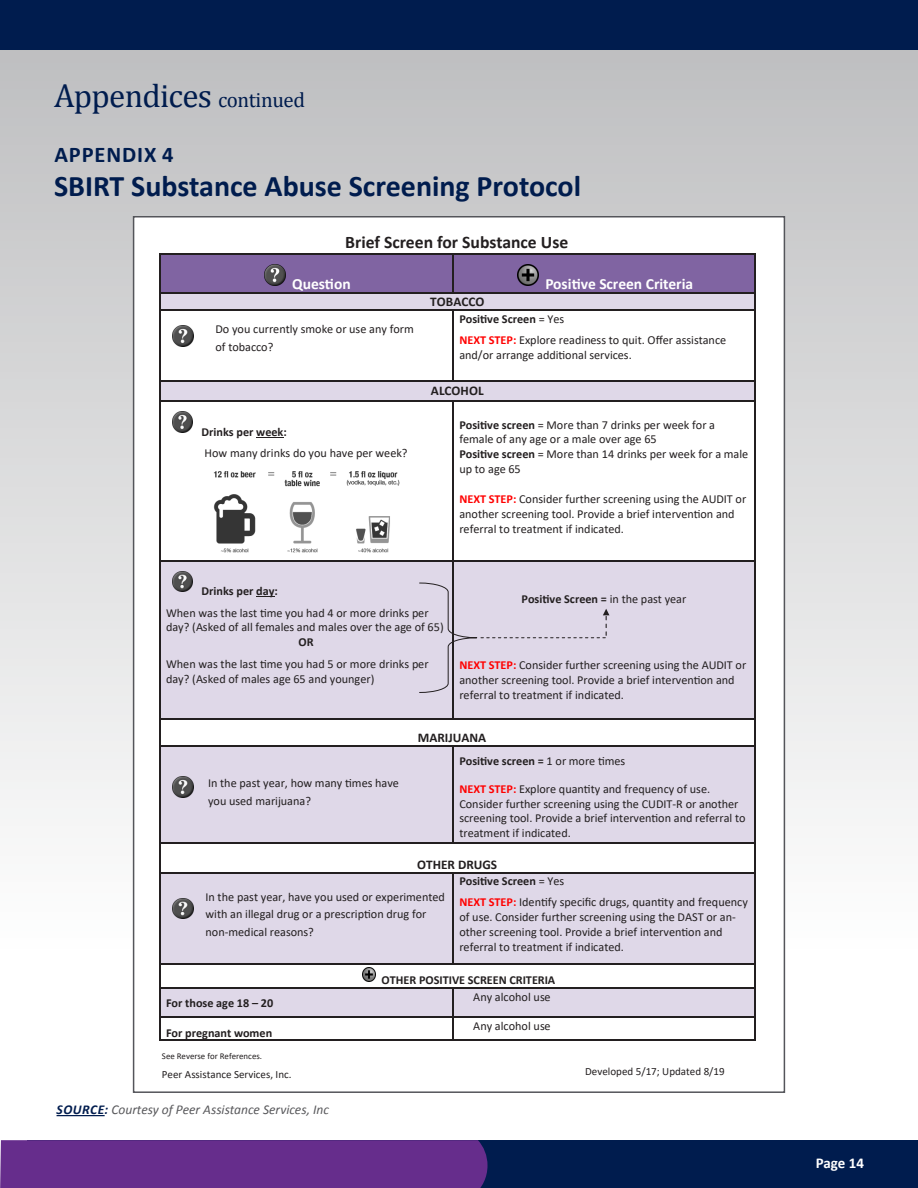
<style>
.page{position:relative;width:918px;height:1188px;background:#fff}
.page>*{position:absolute;margin:0;border:0;box-sizing:border-box;transform-origin:0 0}
.t1{font:33px "Cambria Math";letter-spacing:-.02em;color:#001c4e}
.t2{font:700 30px "Calibri";color:#001c4e}
.t3{font:700 22.5px "Calibri";letter-spacing:.04em;color:#001c4e}
.t4{font:700 17.7px "Calibri";color:#231f20}
.t5{font:700 15.45px "Calibri";color:#fff}
.t6{font:700 15px "Calibri";letter-spacing:-.005em;color:#fff}
.t7{font:italic 13.5px "Calibri";color:#59595c}
.t8{font:700 13.2px "Calibri";color:#231f20}
.t9{font:12.15px/14.9px "Calibri";color:#231f20}
.t10{font:700 12.15px "Calibri";color:#231f20}
.t11{font:10.95px "Calibri";color:#231f20}
.t12{font:8.85px "Calibri";color:#231f20}
.s1{font-size:21px}
.s2{font-weight:700}
.s3{font-weight:700;color:#f00}
.s4{font-weight:400}
.s5{font-weight:700;color:#001c4e}
</style>
<div class="page">
<div style="left:0;top:0;width:918px;height:953px;background:linear-gradient(to bottom,#babbbc,#fdfdfd)"></div>
<div style="left:0;top:0;width:918px;height:50px;background:#001c4e"></div>
<div style="left:27px;top:1140px;width:891px;height:48px;background:#001c4e"></div>
<div style="left:0;top:1140px;width:488px;height:48px;background:#662d8c"></div>
<div style="left:134px;top:217px;width:650px;height:875px;background:#fff"></div>
<div style="left:159px;top:254px;width:294px;height:39px;background:#8064a2"></div>
<img style="left:265px;top:265px;width:20px;height:20px">
<div style="left:453px;top:254px;width:303px;height:39px;background:#8064a2"></div>
<img style="left:518px;top:265px;width:21px;height:20px">
<div style="left:159px;top:293px;width:597px;height:17px;background:#dfd8e8"></div>
<div style="left:159px;top:381px;width:597px;height:20px;background:#dfd8e8"></div>
<svg style="left:256px;top:437px;width:27px;height:1px"></svg>
<img style="left:172px;top:412px;width:21px;height:20px">
<div style="left:159px;top:561px;width:294px;height:158px;background:#dfd8e8"></div>
<svg style="left:256px;top:596px;width:19px;height:1px"></svg>
<img style="left:172px;top:571px;width:21px;height:21px">
<div style="left:453px;top:561px;width:303px;height:158px;background:#dfd8e8"></div>
<div style="left:159px;top:746px;width:294px;height:97px;background:#dfd8e8"></div>
<div style="left:453px;top:746px;width:303px;height:97px;background:#dfd8e8"></div>
<div style="left:159px;top:873px;width:294px;height:91px;background:#dfd8e8"></div>
<div style="left:453px;top:873px;width:303px;height:91px;background:#dfd8e8"></div>
<img style="left:362px;top:968px;width:14px;height:13px">
<div style="left:159px;top:988px;width:294px;height:29px;background:#dfd8e8"></div>
<div style="left:453px;top:988px;width:303px;height:29px;background:#dfd8e8"></div>
<hr style="left:159px;top:254px;width:1px;height:785px;background:#231f20">
<hr style="left:452px;top:255px;width:1px;height:37px;background:#231f20">
<hr style="left:754px;top:254px;width:2px;height:785px;background:#231f20">
<hr style="left:452px;top:311px;width:1px;height:70px;background:#231f20">
<hr style="left:452px;top:402px;width:1px;height:316px;background:#231f20">
<hr style="left:452px;top:746px;width:1px;height:97px;background:#231f20">
<hr style="left:452px;top:873px;width:1px;height:90px;background:#231f20">
<hr style="left:452px;top:989px;width:1px;height:50px;background:#231f20">
<hr style="left:159px;top:254px;width:597px;height:1px;background:#231f20">
<hr style="left:160px;top:292px;width:594px;height:2px;background:#231f20">
<hr style="left:160px;top:310px;width:594px;height:1px;background:#231f20">
<hr style="left:160px;top:381px;width:594px;height:1px;background:#231f20">
<hr style="left:160px;top:401px;width:594px;height:1px;background:#231f20">
<hr style="left:160px;top:560px;width:594px;height:1px;background:#231f20">
<hr style="left:160px;top:718px;width:594px;height:1px;background:#231f20">
<hr style="left:160px;top:745px;width:594px;height:1px;background:#231f20">
<hr style="left:160px;top:843px;width:594px;height:1px;background:#231f20">
<hr style="left:160px;top:872px;width:594px;height:1px;background:#231f20">
<hr style="left:160px;top:963px;width:594px;height:2px;background:#231f20">
<hr style="left:160px;top:988px;width:594px;height:1px;background:#231f20">
<hr style="left:160px;top:1017px;width:594px;height:1px;background:#231f20">
<hr style="left:159px;top:1039px;width:597px;height:2px;background:#231f20">
<img style="left:172px;top:326px;width:21px;height:21px">
<img style="left:172px;top:898px;width:21px;height:21px">
<img style="left:172px;top:777px;width:21px;height:21px">
<svg style="left:419px;top:582px;width:190px;height:111px"></svg>
<img style="left:213px;top:471px;width:187px;height:82px">
<hr style="left:57px;top:1115px;width:48px;height:1px;background:#001c4e">
<p class="t1" style="left:54px;top:76px;width:253px">Appendices <span class="s1">continued</span></p>
<p class="t3" style="left:54px;top:140px;width:121px">APPENDIX 4</p>
<p class="t2" style="left:54px;top:167px;width:529px">SBIRT Substance Abuse Screening Protocol</p>
<p class="t4" style="left:345px;top:229px;width:225px">Brief Screen for Substance Use</p>
<p class="t5" style="left:292px;top:273px;width:60px">Question</p>
<p class="t5" style="left:545px;top:273px;width:149px">Positive Screen Criteria</p>
<p class="t8" style="left:430px;top:293px;width:56px">TOBACCO</p>
<p class="t9" style="left:459px;top:308px;width:268px;line-height:21.5px"><span class="s2">Positive Screen</span> = Yes<br><span class="s3">NEXT STEP:</span> Explore readiness to quit. Offer assistance</p>
<p class="t9" style="left:459px;top:347px;width:174px">and/or arrange additional services.</p>
<p class="t8" style="left:431px;top:381px;width:54px">ALCOHOL</p>
<p class="t9" style="left:202px;top:421px;width:207px;line-height:21.3px"><span class="s2">Drinks per week:<br></span>How many drinks do you have per week?</p>
<p class="t9" style="left:459px;top:417px;width:291px"><span class="s2">Positive screen</span> = More than 7 drinks per week for a female of any age or a male over age 65<br><span class="s2">Positive screen</span> = More than 14 drinks per week for a male up to age 65</p>
<p class="t9" style="left:459px;top:491px;width:289px"><span class="s3">NEXT STEP:</span> Consider further screening using the AUDIT or another screening tool. Provide a brief intervention and referral to treatment if indicated.</p>
<p class="t9" style="left:215px;top:320px;width:200px;line-height:17.7px">Do you currently smoke or use any form of tobacco?</p>
<p class="t9" style="left:166px;top:580px;width:264px;line-height:21.3px;text-indent:36px"><span class="s2">Drinks per day:<br></span>When was the last time you had 4 or more drinks per</p>
<p class="t9" style="left:166px;top:620px;width:279px;text-align:center">day? (Asked of all females and males over the age of 65)<br><span class="s2">OR</span></p>
<p class="t9" style="left:166px;top:656px;width:264px">When was the last time you had 5 or more drinks per day? (Asked of males age 65 and younger)</p>
<p class="t10" style="left:522px;top:590px;width:166px">Positive Screen = <span class="s4">in the past year</span></p>
<p class="t9" style="left:459px;top:657px;width:289px"><span class="s3">NEXT STEP:</span> Consider further screening using the AUDIT or another screening tool. Provide a brief intervention and referral to treatment if indicated.</p>
<p class="t8" style="left:418px;top:728px;width:70px">MARIJUANA</p>
<p class="t10" style="left:459px;top:752px;width:168px">Positive screen = <span class="s4">1 or more times</span></p>
<p class="t9" style="left:459px;top:781px;width:288px"><span class="s3">NEXT STEP:</span> Explore quantity and frequency of use.<br>Consider further screening using the CUDIT-R or another screening tool. Provide a brief intervention and referral to treatment if indicated.</p>
<p class="t8" style="left:417px;top:855px;width:82px">OTHER DRUGS</p>
<p class="t9" style="left:459px;top:870px;width:290px;line-height:21.5px"><span class="s2">Positive Screen</span> = Yes<br><span class="s3">NEXT STEP:</span> Identify specific drugs, quantity and frequency</p>
<p class="t9" style="left:459px;top:909px;width:278px">of use. Consider further screening using the DAST or an&shy;other screening tool. Provide a brief intervention and referral to treatment if indicated.</p>
<p class="t10" style="left:382px;top:972px;width:175px">OTHER POSITIVE SCREEN CRITERIA</p>
<p class="t9" style="left:208px;top:774px;width:192px;line-height:17.7px">In the past year, how many times have you used marijuana?</p>
<p class="t9" style="left:205px;top:888px;width:241px;line-height:17.7px">In the past year, have you used or experimented with an illegal drug or a prescription drug for non-medical reasons?</p>
<p class="t10" style="left:166px;top:995px;width:109px">For those age 18 – 20</p>
<p class="t10" style="left:166px;top:1024px;width:108px">For pregnant women</p>
<p class="t12" style="left:162px;top:1050px;width:102px">See Reverse for References.</p>
<p class="t11" style="left:162px;top:1066px;width:131px">Peer Assistance Services, Inc.</p>
<p class="t7" style="left:57px;top:1101px;width:274px"><span class="s5">SOURCE:</span> Courtesy of Peer Assistance Services, Inc</p>
<p class="t9" style="left:473px;top:989px;width:79px">Any alcohol use</p>
<p class="t9" style="left:473px;top:1018px;width:79px">Any alcohol use</p>
<p class="t11" style="left:585px;top:1064px;width:141px">Developed 5/17; Updated 8/19</p>
<p class="t6" style="left:816px;top:1153px;width:50px">Page 14</p>
</div>
